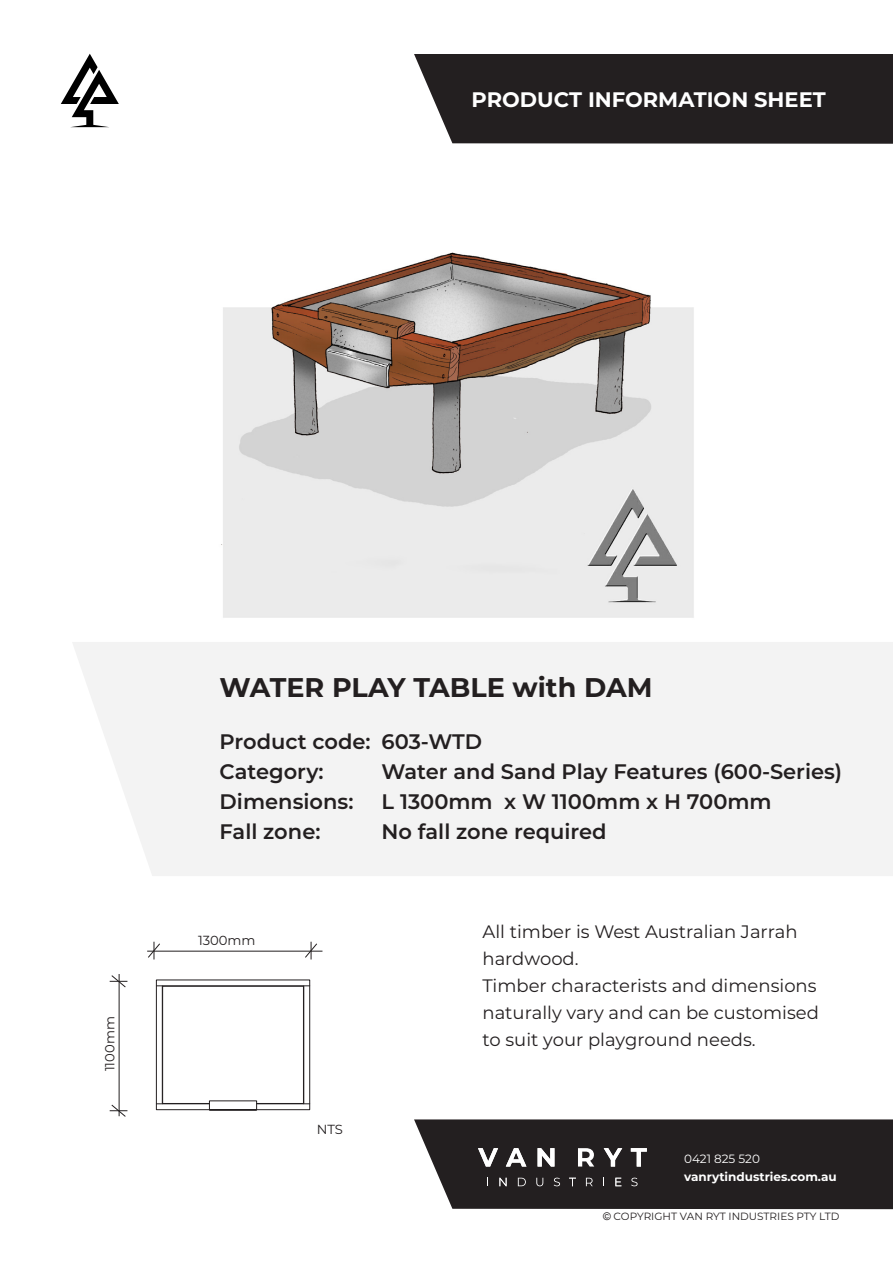
<style>
.page{position:relative;width:893px;height:1263px;background:#fff}
.page>*{position:absolute;margin:0;border:0;box-sizing:border-box;transform-origin:0 0}
.t1{font:700 27px "Montserrat";color:#231f20}
.t2{font:600 21px "Montserrat";color:#231f20}
.t3{font:700 21px "Montserrat";color:#fff}
.t4{font:18px/27px "Montserrat";color:#231f20}
.t5{font:13.2px "Montserrat";color:#231f20}
.t6{font:700 12px "Montserrat";color:#fff}
.t7{font:12px "Montserrat";color:#fff}
.t8{font:10.5px "Montserrat";color:#231f20}
.s1{font-family:"Microsoft Sans Serif"}
</style>
<div class="page">
<img style="left:221px;top:252px;width:473px;height:366px">
<div style="left:73px;top:642px;width:820px;height:234px;background:#f3f3f3"></div>
<div style="left:414px;top:54px;width:479px;height:90px;background:#231f20"></div>
<hr style="left:147px;top:951px;width:175px;height:1px;background:#231f20">
<hr style="left:119px;top:974px;width:1px;height:142px;background:#231f20">
<svg style="left:147px;top:942px;width:13px;height:17px"></svg>
<svg style="left:110px;top:975px;width:17px;height:13px"></svg>
<svg style="left:305px;top:942px;width:13px;height:17px"></svg>
<svg style="left:110px;top:1104px;width:17px;height:13px"></svg>
<svg style="left:61px;top:54px;width:58px;height:73px"></svg>
<svg style="left:414px;top:1119px;width:479px;height:90px;background:#332f30"></svg>
<svg style="left:155px;top:979px;width:156px;height:132px"></svg>
<p class="t3" style="left:472px;top:85px;width:356px">PRODUCT INFORMATION SHEET</p>
<p class="t5" style="left:101px;top:1071px;width:56px;rotate:-90deg">1100mm</p>
<p class="t1" style="left:220px;top:668px;width:434px">WATER PLAY TABLE with DAM</p>
<p class="t2" style="left:220px;top:726px;width:264px">Product code: 603-WTD</p>
<p class="t2" style="left:220px;top:756px;width:106px">Category:</p>
<p class="t2" style="left:382px;top:756px;width:462px">Water and Sand Play Features (600-Series)</p>
<p class="t2" style="left:220px;top:786px;width:135px">Dimensions:</p>
<p class="t2" style="left:382px;top:786px;width:392px">L 1300mm x W 1100mm x H 700mm</p>
<p class="t2" style="left:220px;top:816px;width:102px">Fall zone:</p>
<p class="t2" style="left:382px;top:816px;width:227px">No fall zone required</p>
<p class="t5" style="left:198px;top:932px;width:59px">1300mm</p>
<p class="t5" style="left:317px;top:1120px;width:28px">NTS</p>
<p class="t4" style="left:482px;top:917px;width:317px">All timber is West Australian Jarrah hardwood.</p>
<p class="t4" style="left:482px;top:971px;width:338px">Timber characterists and dimensions naturally vary and can be customised to suit your playground needs.</p>
<p class="t7" style="left:684px;top:1151px;width:77px">0421 825 520</p>
<p class="t6" style="left:684px;top:1168px;width:154px">vanrytindustries.com.au</p>
<p class="t8" style="left:603px;top:1209px;width:238px"><span class="s1">©</span> COPYRIGHT VAN RYT INDUSTRIES PTY LTD</p>
</div>
